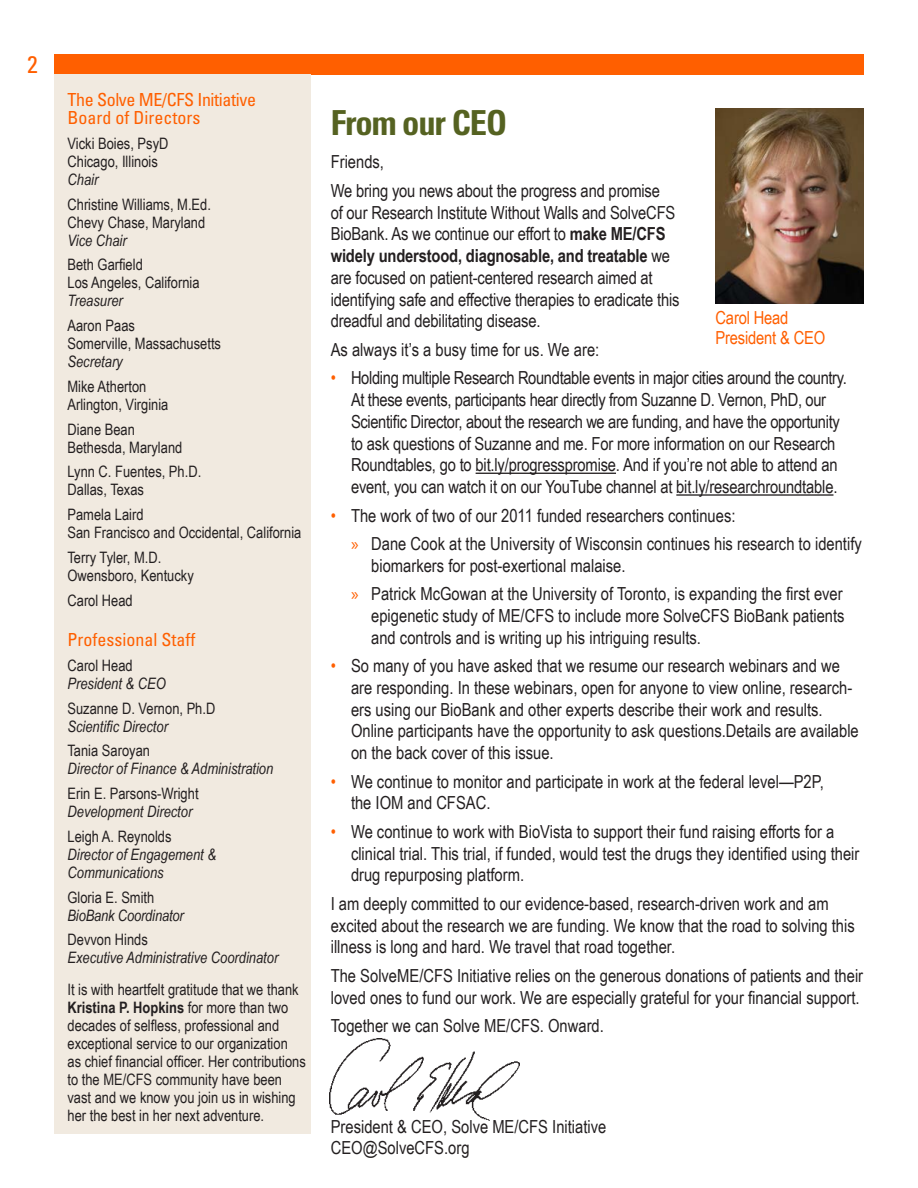
<style>
.page{position:relative;width:918px;height:1188px;background:#fff}
.page>*{position:absolute;margin:0;border:0;box-sizing:border-box;transform-origin:0 0}
.t1{font:700 condensed 34.5px "Univers";letter-spacing:-.03em;color:#556221}
.t2{font:condensed 24px "Univers";color:#ff5f00}
.t3{font:18px/21.8px "Arial Narrow";color:#231f20}
.t4{font:18px/21.8px "Arial Narrow";letter-spacing:-.02em;color:#231f20}
.t5{font:condensed 18px/18px "Univers";letter-spacing:-.02em;color:#ff5f00}
.t6{font:18px/19.5px "Arial Narrow";letter-spacing:-.01em;color:#ff5f00}
.t7{font:condensed 18px "Univers";color:#ff5f00}
.t8{font:15.75px/18px "Arial Narrow";color:#231f20}
.t9{font:italic 15.75px/18px "Arial Narrow";color:#231f20}
.s1{font-weight:700}
.s2{color:#ff5f00}
.s3{font-family:"Myriad Pro";color:#ff5f00}
</style>
<div class="page">
<div style="left:54px;top:54px;width:810px;height:20px;background:#ff5f00"></div>
<div style="left:54px;top:74px;width:256px;height:1060px;background:#f1eae0"></div>
<hr style="left:476px;top:473px;width:140px;height:1px;background:#231f20">
<hr style="left:676px;top:494px;width:157px;height:2px;background:#231f20">
<img style="left:716px;top:108px;width:148px;height:196px">
<img style="left:329px;top:1038px;width:191px;height:83px">
<h2 class="t2" style="left:27px;top:49px;width:12px">2</h2>
<p class="t5" style="left:68px;top:91px;width:190px">The Solve ME/CFS Initiative<br>Board of Directors</p>
<p class="t8" style="left:68px;top:134px;width:102px">Vicki Boies, PsyD<br>Chicago, Illinois</p>
<p class="t9" style="left:68px;top:170px;width:32px">Chair</p>
<p class="t8" style="left:68px;top:195px;width:145px">Christine Williams, M.Ed.<br>Chevy Chase, Maryland</p>
<p class="t9" style="left:68px;top:231px;width:61px">Vice Chair</p>
<p class="t8" style="left:68px;top:255px;width:134px">Beth Garfield<br>Los Angeles, California</p>
<p class="t9" style="left:68px;top:292px;width:57px">Treasurer</p>
<p class="t8" style="left:68px;top:316px;width:155px">Aaron Paas<br>Somerville, Massachusetts</p>
<p class="t9" style="left:68px;top:352px;width:57px">Secretary</p>
<p class="t8" style="left:68px;top:377px;width:102px">Mike Atherton<br>Arlington, Virginia</p>
<p class="t8" style="left:68px;top:420px;width:116px">Diane Bean<br>Bethesda, Maryland</p>
<p class="t8" style="left:68px;top:462px;width:135px">Lynn C. Fuentes, Ph.D.<br>Dallas, Texas</p>
<p class="t8" style="left:68px;top:505px;width:236px">Pamela Laird<br>San Francisco and Occidental, California</p>
<p class="t8" style="left:68px;top:548px;width:128px">Terry Tyler, M.D.<br>Owensboro, Kentucky</p>
<p class="t8" style="left:68px;top:591px;width:67px">Carol Head</p>
<p class="t7" style="left:68px;top:628px;width:129px">Professional Staff</p>
<p class="t8" style="left:68px;top:656px;width:67px">Carol Head</p>
<p class="t9" style="left:68px;top:674px;width:100px">President &amp; CEO</p>
<p class="t8" style="left:68px;top:699px;width:149px">Suzanne D. Vernon, Ph.D</p>
<p class="t9" style="left:68px;top:717px;width:102px">Scientific Director</p>
<p class="t8" style="left:68px;top:741px;width:84px">Tania Saroyan</p>
<p class="t9" style="left:68px;top:760px;width:207px">Director of Finance &amp; Administration</p>
<p class="t8" style="left:68px;top:784px;width:133px">Erin E. Parsons-Wright</p>
<p class="t9" style="left:68px;top:802px;width:126px">Development Director</p>
<p class="t8" style="left:68px;top:827px;width:106px">Leigh A. Reynolds</p>
<p class="t9" style="left:68px;top:845px;width:150px">Director of Engagement &amp;<br>Communications</p>
<p class="t8" style="left:68px;top:888px;width:88px">Gloria E. Smith</p>
<p class="t9" style="left:68px;top:906px;width:118px">BioBank Coordinator</p>
<p class="t8" style="left:68px;top:930px;width:82px">Devvon Hinds</p>
<p class="t9" style="left:68px;top:949px;width:212px">Executive Administrative Coordinator</p>
<p class="t8" style="left:68px;top:980px;width:240px">It is with heartfelt gratitude that we thank <span class="s1">Kristina P. Hopkins</span> for more than two decades of selfless, professional and exceptional service to our organization<br>as chief financial officer. Her contributions to the ME/CFS community have been vast and we know you join us in wishing her the best in her next adventure.</p>
<h1 class="t1" style="left:331px;top:102px;width:178px">From our CEO</h1>
<p class="t3" style="left:331px;top:147px;width:331px;line-height:28.5px">Friends,<br>We bring you news about the progress and promise</p>
<p class="t3" style="left:331px;top:201px;width:350px">of our Research Institute Without Walls and SolveCFS BioBank. As we continue our effort to <span class="s1">make ME/CFS widely understood, diagnosable, and treatable</span> we are focused on patient-centered research aimed at identifying safe and effective therapies to eradicate this dreadful and debilitating disease.</p>
<p class="t3" style="left:331px;top:338px;width:270px">As always it’s a busy time for us. We are:</p>
<p class="t4" style="left:351px;top:366px;width:497px;text-indent:-20px"><span class="s2">•</span> Holding multiple Research Roundtable events in major cities around the country.<br>At these events, participants hear directly from Suzanne D. Vernon, PhD, our Scientific Director, about the research we are funding, and have the opportunity to ask questions of Suzanne and me. For more information on our Research Roundtables, go to bit.ly/progresspromise. And if you’re not able to attend an event, you can watch it on our YouTube channel at bit.ly/researchroundtable.</p>
<p class="t3" style="left:351px;top:500px;width:512px;line-height:28.5px;text-indent:-20px"><span class="s2">•</span> The work of two of our 2011 funded researchers continues:<br><span class="s3">»</span> Dane Cook at the University of Wisconsin continues his research to identify</p>
<p class="t3" style="left:351px;top:550px;width:493px;line-height:28.5px;text-indent:20px">biomarkers for post-exertional malaise.<br><span class="s3">»</span> Patrick McGowan at the University of Toronto, is expanding the first ever</p>
<p class="t3" style="left:371px;top:604px;width:475px">epigenetic study of ME/CFS to include more SolveCFS BioBank patients and controls and is writing up his intriguing results.</p>
<p class="t3" style="left:351px;top:654px;width:509px;text-indent:-20px"><span class="s2">•</span> So many of you have asked that we resume our research webinars and we are responding. In these webinars, open for anyone to view online, research&shy;ers using our BioBank and other experts describe their work and results.<br>Online participants have the opportunity to ask questions.Details are available on the back cover of this issue.</p>
<p class="t3" style="left:351px;top:770px;width:474px;text-indent:-20px"><span class="s2">•</span> We continue to monitor and participate in work at the federal level—P2P, the IOM and CFSAC.</p>
<p class="t3" style="left:351px;top:820px;width:510px;text-indent:-20px"><span class="s2">•</span> We continue to work with BioVista to support their fund raising efforts for a clinical trial. This trial, if funded, would test the drugs they identified using their drug repurposing platform.</p>
<p class="t3" style="left:331px;top:892px;width:526px">I am deeply committed to our evidence-based, research-driven work and am excited about the research we are funding. We know that the road to solving this illness is long and hard. We travel that road together.</p>
<p class="t3" style="left:331px;top:964px;width:534px">The SolveME/CFS Initiative relies on the generous donations of patients and their loved ones to fund our work. We are especially grateful for your financial support.</p>
<p class="t3" style="left:331px;top:1014px;width:275px">Together we can Solve ME/CFS. Onward.</p>
<p class="t6" style="left:716px;top:308px;width:111px">Carol Head<br>President &amp; CEO</p>
<p class="t3" style="left:331px;top:1116px;width:277px;line-height:21px">President &amp; CEO, Solve ME/CFS Initiative<br>CEO@SolveCFS.org</p>
</div>
